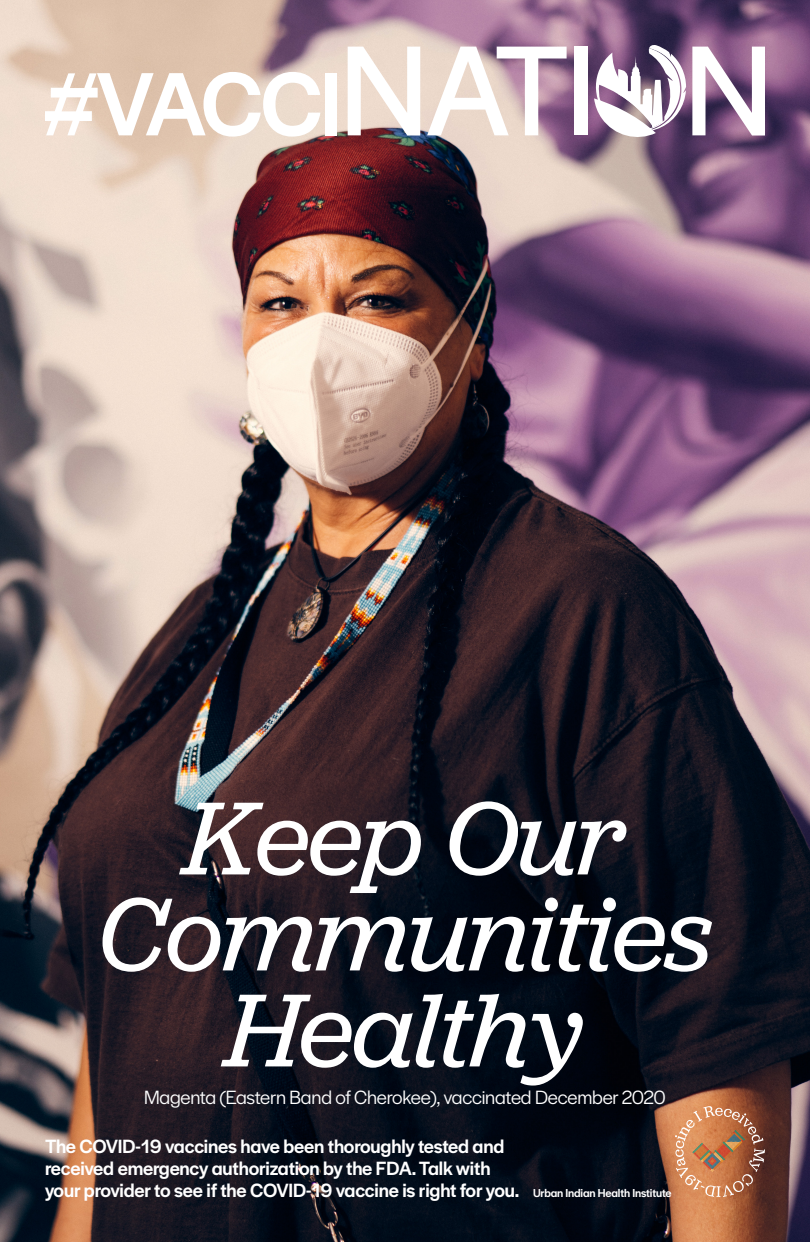
<style>
.page{position:relative;width:810px;height:1242px;background:#fff}
.page>*{position:absolute;margin:0;border:0;box-sizing:border-box;transform-origin:0 0}
.t1{font:italic 108px/96px "Jubilat";letter-spacing:-.02em;color:#fff;text-align:center}
.t2{font:500 20px/22px "Halyard Display";letter-spacing:-.01em;color:#fff}
.t3{font:20px "Halyard Display";letter-spacing:-.01em;color:#fff}
.t4{font:500 12px "Halyard Display";letter-spacing:-.01em;color:#fff}
</style>
<div class="page">
<img style="left:0;top:0;width:810px;height:1242px">
<svg style="left:675px;top:1106px;width:90px;height:91px;background:#bd7d58"></svg>
<svg style="left:45px;top:72px;width:275px;height:65px"></svg>
<div style="left:325px;top:73px;width:12px;height:62px;background:#fff"></div>
<svg style="left:348px;top:47px;width:72px;height:89px"></svg>
<svg style="left:427px;top:47px;width:140px;height:88px"></svg>
<div style="left:574px;top:47px;width:14px;height:88px;background:#fff"></div>
<svg style="left:591px;top:45px;width:174px;height:97px"></svg>
<p class="t1" style="left:98px;top:787px;width:616px">Keep Our<br>Communities<br>Healthy</p>
<p class="t3" style="left:144px;top:1083px;width:523px">Magenta (Eastern Band of Cherokee), vaccinated December 2020</p>
<p class="t2" style="left:45px;top:1134px;width:476px">The COVID-19 vaccines have been thoroughly tested and received emergency authorization by the FDA. Talk with your provider to see if the COVID-19 vaccine is right for you.</p>
<p class="t4" style="left:533px;top:1184px;width:140px">Urban Indian Health Institute</p>
</div>
